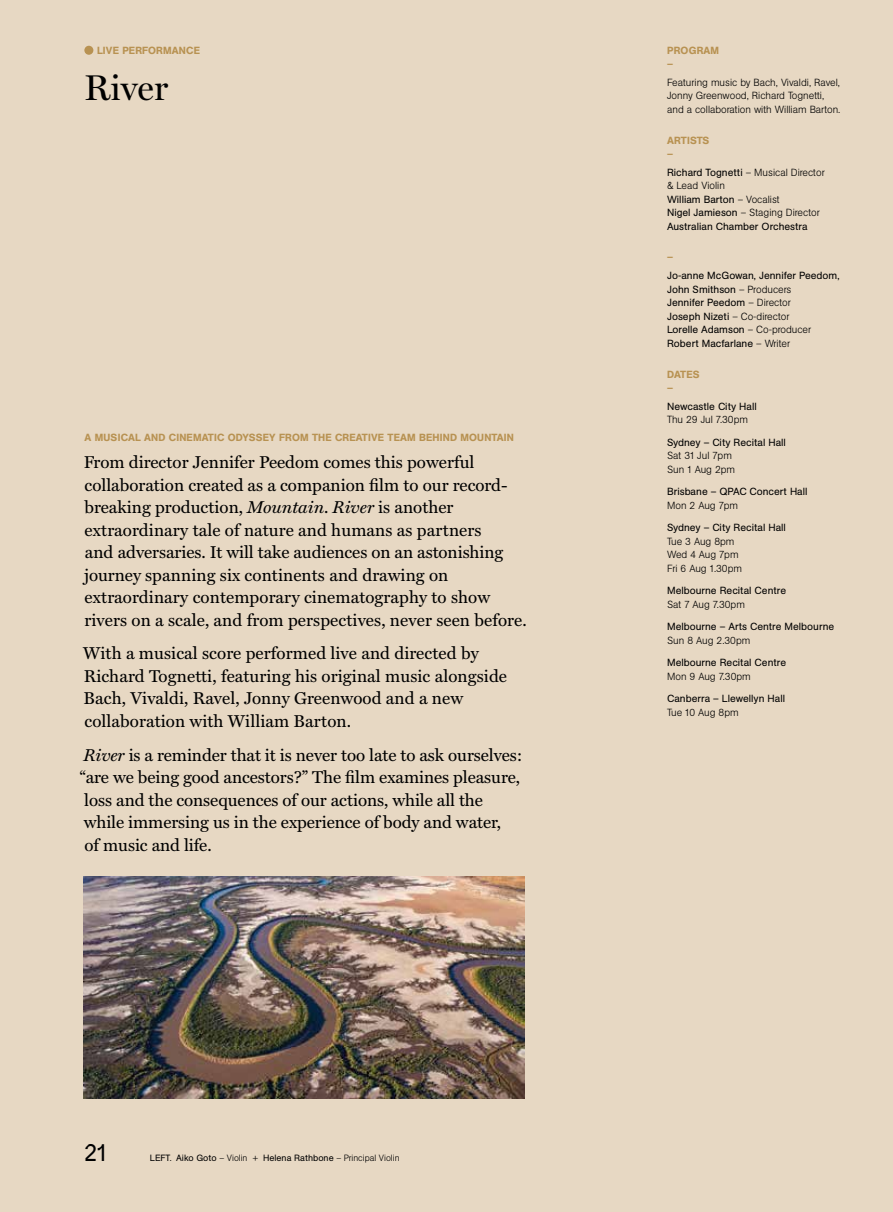
<style>
.page{position:relative;width:893px;height:1212px;background:#e7d8c3}
.page>*{position:absolute;margin:0;border:0;box-sizing:border-box;transform-origin:0 0}
.t1{font:36px "Miller Display";color:#000}
.t2{font:24px "Prophet";color:#000}
.t3{font:17.25px/22.5px "Miller Text";color:#000}
.t4{font:10.2px/13.5px "AG Book Std";color:#000}
.t5{font:300 10.2px/13.5px "AG Book Std";color:#000}
.t6{font:500 10.2px/13.5px "AG Book Std";letter-spacing:.02em;color:#b89252}
.t7{font:9px "AG Book Std";color:#000}
.s1{font-style:italic}
.s2{font-weight:300}
</style>
<div class="page">
<div style="left:84px;top:46px;width:9px;height:9px;background:#b89252;border-radius:50%"></div>
<img style="left:84px;top:876px;width:440px;height:222px">
<p class="t6" style="left:97px;top:44px;width:104px">LIVE PERFORMANCE</p>
<h1 class="t1" style="left:84px;top:66px;width:86px">River</h1>
<p class="t6" style="left:85px;top:431px;width:431px">A MUSICAL AND CINEMATIC ODYSSEY FROM THE CREATIVE TEAM BEHIND MOUNTAIN</p>
<p class="t3" style="left:84px;top:450px;width:444px">From director Jennifer Peedom comes this powerful collaboration created as a companion film to our record&shy;breaking production, <span class="s1">Mountain</span>. <span class="s1">River</span> is another extraordinary tale of nature and humans as partners<br>and adversaries. It will take audiences on an astonishing journey spanning six continents and drawing on extraordinary contemporary cinematography to show rivers on a scale, and from perspectives, never seen before.</p>
<p class="t3" style="left:83px;top:641px;width:425px">With a musical score performed live and directed by Richard Tognetti, featuring his original music alongside Bach, Vivaldi, Ravel, Jonny Greenwood and a new collaboration with William Barton.</p>
<p class="t3" style="left:80px;top:742px;width:444px"><span class="s1">River</span> is a reminder that it is never too late to ask ourselves: “are we being good ancestors?” The film examines pleasure, loss and the consequences of our actions, while all the while immersing us in the experience of body and water,<br>of music and life.</p>
<h2 class="t2" style="left:84px;top:1137px;width:24px">21</h2>
<p class="t7" style="left:150px;top:1153px;width:251px">LEFT. Aiko Goto <span class="s2">– Violin +</span> Helena Rathbone <span class="s2">– Principal Violin</span></p>
<p class="t6" style="left:667px;top:44px;width:54px">PROGRAM –</p>
<p class="t5" style="left:667px;top:75px;width:175px">Featuring music by Bach, Vivaldi, Ravel,<br>Jonny Greenwood, Richard Tognetti, and a collaboration with William Barton.</p>
<p class="t6" style="left:667px;top:134px;width:44px">ARTISTS –</p>
<p class="t4" style="left:667px;top:165px;width:159px">Richard Tognetti <span class="s2">– Musical Director &amp; Lead Violin<br></span>William Barton <span class="s2">– Vocalist<br></span>Nigel Jamieson <span class="s2">– Staging Director<br></span>Australian Chamber Orchestra</p>
<p class="t6" style="left:667px;top:251px;width:7px">–</p>
<p class="t4" style="left:667px;top:269px;width:174px">Jo-anne McGowan, Jennifer Peedom,<br>John Smithson <span class="s2">– Producers<br></span>Jennifer Peedom <span class="s2">– Director<br></span>Joseph Nizeti <span class="s2">– Co-director<br></span>Lorelle Adamson <span class="s2">– Co-producer<br></span>Robert Macfarlane <span class="s2">– Writer</span></p>
<p class="t6" style="left:667px;top:368px;width:34px">DATES –</p>
<p class="t4" style="left:667px;top:399px;width:91px">Newcastle City Hall</p>
<p class="t5" style="left:667px;top:413px;width:82px">Thu 29 Jul 7.30pm</p>
<p class="t4" style="left:667px;top:435px;width:120px">Sydney – City Recital Hall</p>
<p class="t5" style="left:667px;top:449px;width:70px">Sat 31 Jul 7pm<br>Sun 1 Aug 2pm</p>
<p class="t4" style="left:667px;top:485px;width:142px">Brisbane – QPAC Concert Hall</p>
<p class="t5" style="left:667px;top:498px;width:73px">Mon 2 Aug 7pm</p>
<p class="t4" style="left:667px;top:521px;width:120px">Sydney – City Recital Hall</p>
<p class="t5" style="left:667px;top:534px;width:76px">Tue 3 Aug 8pm<br>Wed 4 Aug 7pm<br>Fri 6 Aug 1.30pm</p>
<p class="t4" style="left:667px;top:584px;width:121px">Melbourne Recital Centre</p>
<p class="t5" style="left:667px;top:597px;width:79px">Sat 7 Aug 7.30pm</p>
<p class="t4" style="left:667px;top:620px;width:169px">Melbourne – Arts Centre Melbourne</p>
<p class="t5" style="left:667px;top:633px;width:85px">Sun 8 Aug 2.30pm</p>
<p class="t4" style="left:667px;top:656px;width:121px">Melbourne Recital Centre</p>
<p class="t5" style="left:667px;top:669px;width:85px">Mon 9 Aug 7.30pm</p>
<p class="t4" style="left:667px;top:692px;width:119px">Canberra – Llewellyn Hall</p>
<p class="t5" style="left:667px;top:705px;width:73px">Tue 10 Aug 8pm</p>
</div>
